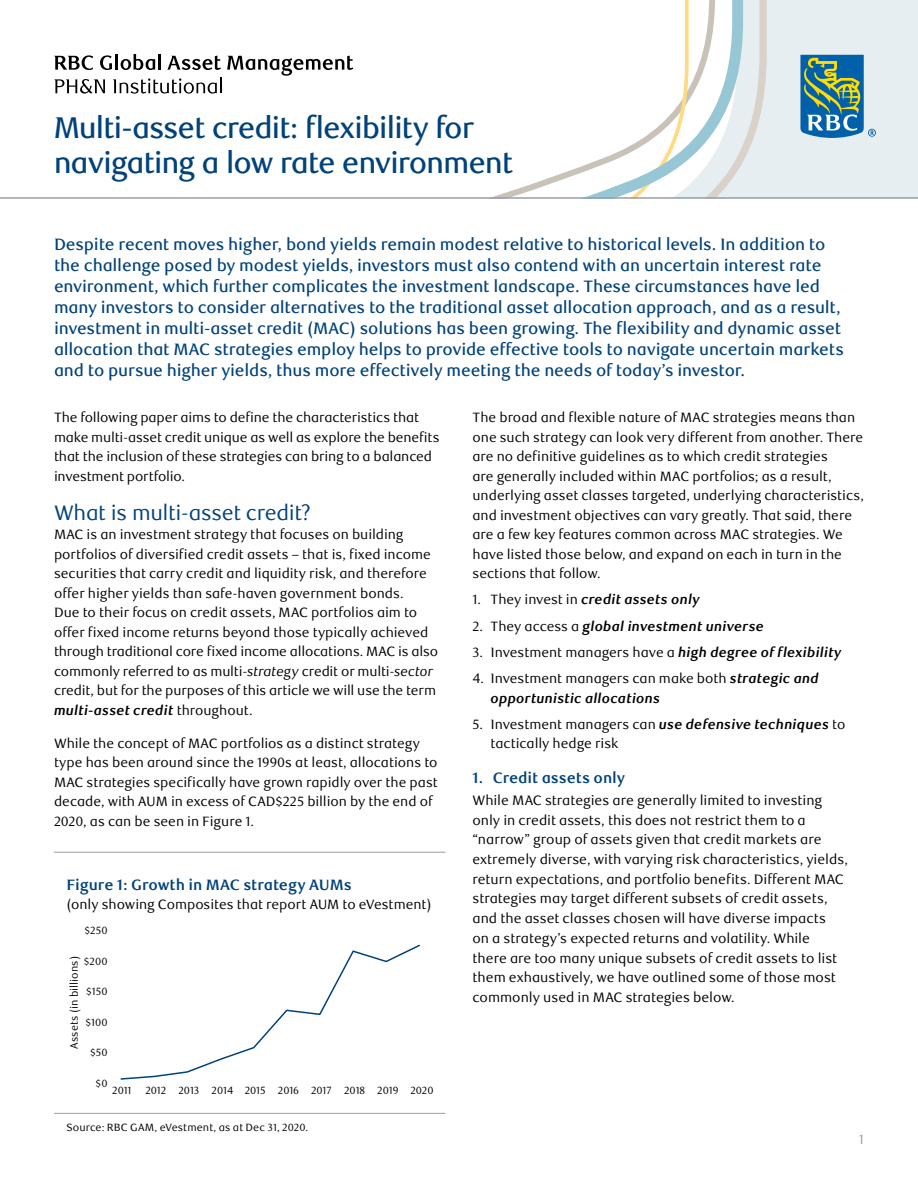
<style>
.page{position:relative;width:918px;height:1188px;background:#fff}
.page>*{position:absolute;margin:0;border:0;box-sizing:border-box;transform-origin:0 0}
.t1{font:500 30px/34.5px "RBC Display";letter-spacing:-.02em;color:#00427a}
.Secondary_Headline{font:21px "RBC Text";letter-spacing:-.02em;color:#00427a}
.Intro_text{font:500 16.5px/21px "RBC Text";letter-spacing:-.01em;color:#00427a}
.Chart_Table_Title{font:700 15px "RBC Text";letter-spacing:-.01em;color:#00427a}
.Body{font:13.65px/19.6px "RBC Text";letter-spacing:-.005em;color:#000}
.Body-2{font:13.5px/19.5px "RBC Text";letter-spacing:-.005em;color:#000}
.t2{font:italic 700 13.5px/19.5px "RBC Text";color:#000}
.Chart_Subtitle{font:13.5px "RBC Text";color:#000}
.t3{font:13.5px "RBC Text";color:#95a0a9}
.Chart_Table_footnote{font:10.5px "RBC Text";color:#000}
.s1{font-style:italic}
.s2{font-weight:700;font-style:italic}
.s3{font-weight:400;font-style:normal}
</style>
<div class="page">
<div style="left:0;top:0;width:918px;height:199px;background:#e7eef1"></div>
<svg style="left:743px;top:0;width:24px;height:161px"></svg>
<div style="left:0;top:0;width:743px;height:197px;background:#fff"></div>
<svg style="left:800px;top:55px;width:76px;height:83px"></svg>
<hr style="left:0;top:197px;width:918px;height:2px;background:#95a0a9">
<svg style="left:54px;top:54px;width:299px;height:40px;background:#cecece"></svg>
<hr style="left:54px;top:1113px;width:392px;height:1px;background:#95a0a9">
<hr style="left:54px;top:852px;width:392px;height:1px;background:#95a0a9">
<svg style="left:120px;top:944px;width:300px;height:136px"></svg>
<h1 class="t1" style="left:54px;top:111px;width:461px">Multi-asset credit: flexibility for navigating a low rate environment</h1>
<p class="Intro_text" style="left:54px;top:234px;width:792px">Despite recent moves higher, bond yields remain modest relative to historical levels. In addition to the challenge posed by modest yields, investors must also contend with an uncertain interest rate environment, which further complicates the investment landscape. These circumstances have led many investors to consider alternatives to the traditional asset allocation approach, and as a result, investment in multi-asset credit (MAC) solutions has been growing. The flexibility and dynamic asset allocation that MAC strategies employ helps to provide effective tools to navigate uncertain markets and to pursue higher yields, thus more effectively meeting the needs of today’s investor.</p>
<p class="Body-2" style="left:54px;top:408px;width:387px">The following paper aims to define the characteristics that make multi-asset credit unique as well as explore the benefits that the inclusion of these strategies can bring to a balanced investment portfolio.</p>
<p class="Secondary_Headline" style="left:54px;top:500px;width:259px">What is multi-asset credit?</p>
<p class="Body-2" style="left:54px;top:525px;width:386px">MAC is an investment strategy that focuses on building portfolios of diversified credit assets – that is, fixed income securities that carry credit and liquidity risk, and therefore offer higher yields than safe-haven government bonds.<br>Due to their focus on credit assets, MAC portfolios aim to offer fixed income returns beyond those typically achieved through traditional core fixed income allocations. MAC is also commonly referred to as multi-<span class="s1">strategy</span> credit or multi-<span class="s1">sector </span>credit, but for the purposes of this article we will use the term <span class="s2">multi-asset credit</span> throughout.</p>
<p class="Body-2" style="left:54px;top:734px;width:385px">While the concept of MAC portfolios as a distinct strategy type has been around since the 1990s at least, allocations to MAC strategies specifically have grown rapidly over the past decade, with AUM in excess of CAD$225 billion by the end of 2020, as can be seen in Figure 1.</p>
<p class="Body-2" style="left:472px;top:408px;width:393px">The broad and flexible nature of MAC strategies means than one such strategy can look very different from another. There are no definitive guidelines as to which credit strategies<br>are generally included within MAC portfolios; as a result, underlying asset classes targeted, underlying characteristics, and investment objectives can vary greatly. That said, there are a few key features common across MAC strategies. We have listed those below, and expand on each in turn in the sections that follow.</p>
<p class="t2" style="left:473px;top:590px;width:229px"><span class="s3">1. They invest in</span> credit assets only</p>
<p class="t2" style="left:473px;top:617px;width:293px"><span class="s3">2. They access a</span> global investment universe</p>
<p class="Body-2" style="left:473px;top:643px;width:371px">3. Investment managers have a <span class="s2">high degree of flexibility</span></p>
<p class="t2" style="left:491px;top:669px;width:330px;text-indent:-18px"><span class="s3">4. Investment managers can make both</span> strategic and opportunistic allocations</p>
<p class="Body-2" style="left:491px;top:715px;width:356px;text-indent:-18px">5. Investment managers can <span class="s2">use defensive techniques</span> to tactically hedge risk</p>
<p class="Chart_Table_Title" style="left:472px;top:768px;width:154px">1. Credit assets only</p>
<p class="Body" style="left:472px;top:791px;width:377px">While MAC strategies are generally limited to investing only in credit assets, this does not restrict them to a “narrow” group of assets given that credit markets are extremely diverse, with varying risk characteristics, yields, return expectations, and portfolio benefits. Different MAC strategies may target different subsets of credit assets, and the asset classes chosen will have diverse impacts<br>on a strategy’s expected returns and volatility. While<br>there are too many unique subsets of credit assets to list them exhaustively, we have outlined some of those most commonly used in MAC strategies below.</p>
<p class="Chart_Table_Title" style="left:66px;top:876px;width:287px">Figure 1: Growth in MAC strategy AUMs</p>
<p class="Chart_Subtitle" style="left:66px;top:896px;width:367px">(only showing Composites that report AUM to eVestment)</p>
<p class="Chart_Table_footnote" style="left:85px;top:925px;width:25px">$250</p>
<p class="Chart_Table_footnote" style="left:84px;top:955px;width:25px">$200</p>
<p class="Chart_Table_footnote" style="left:68px;top:1049px;width:94px;rotate:-90deg">Assets (in billions)</p>
<p class="Chart_Table_footnote" style="left:86px;top:986px;width:23px">$150</p>
<p class="Chart_Table_footnote" style="left:85px;top:1016px;width:24px">$100</p>
<p class="Chart_Table_footnote" style="left:90px;top:1047px;width:19px">$50</p>
<p class="Chart_Table_footnote" style="left:96px;top:1077px;width:13px">$0</p>
<p class="Chart_Table_footnote" style="left:112px;top:1084px;width:21px">2011</p>
<p class="Chart_Table_footnote" style="left:145px;top:1084px;width:290px">2012 2013 2014 2015 2016 2017 2018 2019 2020</p>
<p class="Chart_Table_footnote" style="left:66px;top:1121px;width:243px">Source: RBC GAM, eVestment, as at Dec 31, 2020.</p>
<p class="t3" style="left:859px;top:1131px;width:7px">1</p>
</div>
